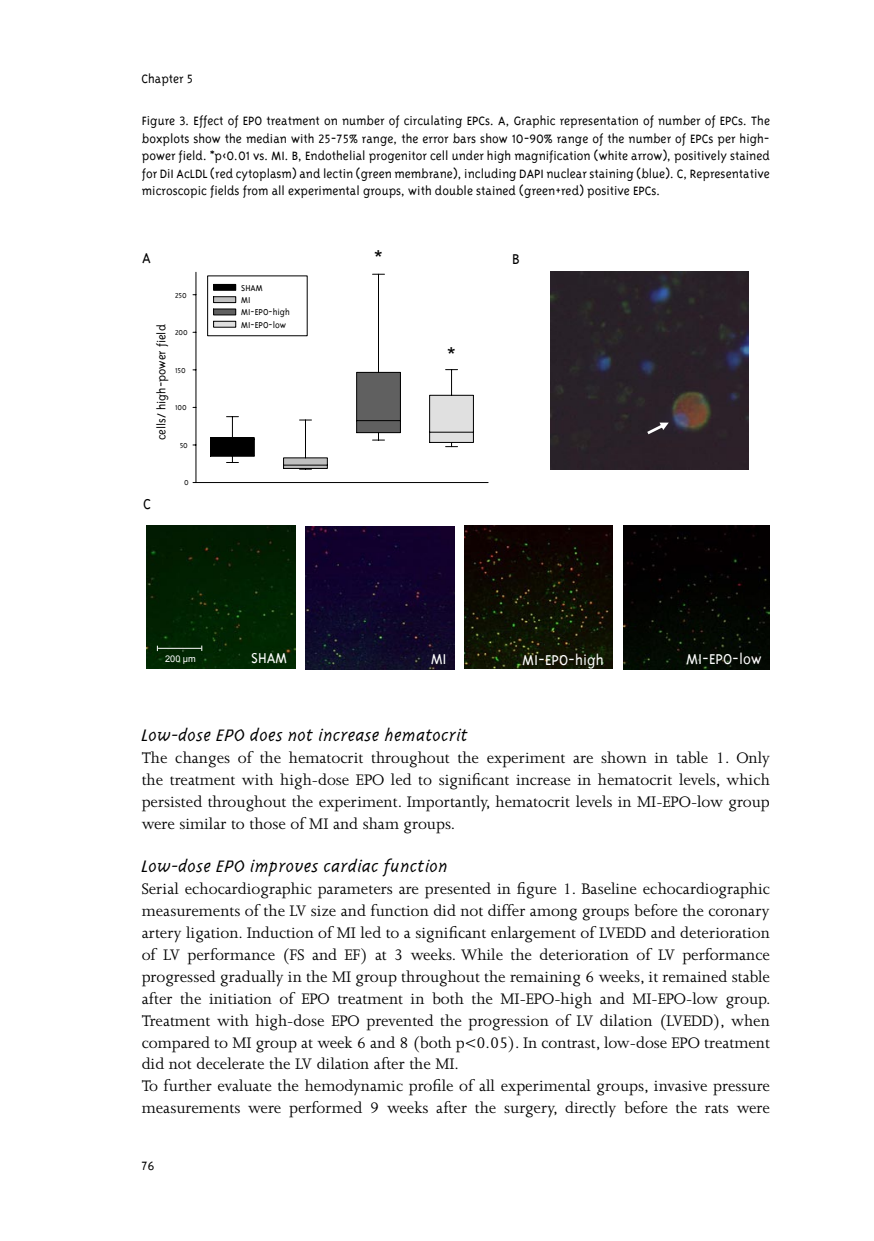
<style>
.page{position:relative;width:874px;height:1241px;background:#fff}
.page>*{position:absolute;margin:0;border:0;box-sizing:border-box;transform-origin:0 0}
.t1{font:22.05px "Arial";color:#000}
.t2{font:19.25px "Triplex Italic Light Lining";color:#000}
.t3{font:17.5px/21.9px "Joanna";color:#000;text-align:justify}
.t4{font:16.45px "Triplex Light Lining";color:#fff}
.t5{font:16.45px "Triplex Light Lining";color:#000}
.t6{font:14px/17.5px "Triplex Light Lining";color:#000;text-align:justify}
.t7{font:13.12px "Triplex Light Lining";color:#000}
.t8{font:9.97px/12.2px "Triplex Light Lining";color:#000}
.t9{font:9.28px "Arial";color:#fff}
.t10{font:8.22px "Triplex Light Lining";color:#000}
</style>
<div class="page">
<img style="left:550px;top:272px;width:198px;height:197px">
<hr style="left:196px;top:482px;width:292px;height:1px;background:#000">
<hr style="left:195px;top:272px;width:1px;height:210px;background:#000">
<svg style="left:210px;top:447px;width:45px;height:16px"></svg>
<svg style="left:283px;top:447px;width:44px;height:22px"></svg>
<svg style="left:207px;top:275px;width:266px;height:172px"></svg>
<div style="left:213px;top:284px;width:22px;height:6px;background:#000"></div>
<div style="left:213px;top:297px;width:22px;height:5px;background:#c0c0c0"></div>
<div style="left:213px;top:296px;width:23px;height:7px;border:1px solid #000"></div>
<div style="left:213px;top:309px;width:22px;height:6px;background:#606060"></div>
<div style="left:213px;top:309px;width:23px;height:6px;border:1px solid #000"></div>
<div style="left:213px;top:321px;width:22px;height:6px;background:#e0e0e0"></div>
<div style="left:213px;top:321px;width:23px;height:6px;border:1px solid #000"></div>
<img style="left:146px;top:525px;width:150px;height:143px">
<img style="left:305px;top:526px;width:149px;height:143px">
<img style="left:464px;top:525px;width:148px;height:143px">
<img style="left:623px;top:525px;width:145px;height:144px">
<svg style="left:647px;top:422px;width:21px;height:12px"></svg>
<hr style="left:158px;top:647px;width:43px;height:1px;background:#fff">
<p class="t6" style="left:141px;top:70px;width:53px">Chapter 5</p>
<p class="t6" style="left:142px;top:112px;width:629px">Figure 3. Effect of EPO treatment on number of circulating EPCs. A, Graphic representation of number of EPCs. The boxplots show the median with 25-75% range, the error bars show 10-90% range of the number of EPCs per high&shy;power field. *p&lt;0.01 vs. MI. B, Endothelial progenitor cell under high magnification (white arrow), positively stained for DiI AcLDL (red cytoplasm) and lectin (green membrane), including DAPI nuclear staining (blue). C, Representative microscopic fields from all experimental groups, with double stained (green+red) positive EPCs.</p>
<p class="t5" style="left:142px;top:249px;width:10px">A</p>
<p class="t10" style="left:175px;top:290px;width:13px">250</p>
<p class="t8" style="left:241px;top:281px;width:50px">SHAM<br>MI<br>MI-EPO-high<br>MI-EPO-low</p>
<p class="t7" style="left:154px;top:440px;width:118px;rotate:-90deg">cells/ high-power field</p>
<p class="t10" style="left:175px;top:328px;width:14px">200</p>
<p class="t10" style="left:175px;top:365px;width:12px">150</p>
<p class="t10" style="left:175px;top:403px;width:13px">100</p>
<p class="t10" style="left:180px;top:440px;width:10px">50</p>
<p class="t5" style="left:143px;top:494px;width:9px">C</p>
<p class="t10" style="left:184px;top:478px;width:6px">0</p>
<p class="t1" style="left:374px;top:244px;width:10px">*</p>
<p class="t1" style="left:447px;top:341px;width:10px">*</p>
<p class="t5" style="left:511px;top:250px;width:9px">B</p>
<p class="t9" style="left:165px;top:652px;width:32px">200 μm</p>
<p class="t4" style="left:251px;top:648px;width:37px">SHAM</p>
<p class="t4" style="left:431px;top:649px;width:17px">MI</p>
<p class="t4" style="left:522px;top:650px;width:83px">MI-EPO-high</p>
<p class="t4" style="left:686px;top:650px;width:76px">MI-EPO-low</p>
<p class="t2" style="left:142px;top:725px;width:328px">Low-dose EPO does not increase hematocrit</p>
<p class="t3" style="left:142px;top:746px;width:629px">The changes of the hematocrit throughout the experiment are shown in table 1. Only the treatment with high-dose EPO led to significant increase in hematocrit levels, which persisted throughout the experiment. Importantly, hematocrit levels in MI-EPO-low group were similar to those of MI and sham groups.</p>
<p class="t2" style="left:142px;top:857px;width:308px">Low-dose EPO improves cardiac function</p>
<p class="t3" style="left:142px;top:878px;width:630px;text-align:left">Serial echocardiographic parameters are presented in figure 1. Baseline echocardiographic measurements of the LV size and function did not differ among groups before the coronary artery ligation. Induction of MI led to a significant enlargement of LVEDD and deterioration of LV performance (FS and EF) at 3 weeks. While the deterioration of LV performance progressed gradually in the MI group throughout the remaining 6 weeks, it remained stable after the initiation of EPO treatment in both the MI-EPO-high and MI-EPO-low group.<br>Treatment with high-dose EPO prevented the progression of LV dilation (LVEDD), when compared to MI group at week 6 and 8 (both p&lt;0.05). In contrast, low-dose EPO treatment did not decelerate the LV dilation after the MI.<br>To further evaluate the hemodynamic profile of all experimental groups, invasive pressure measurements were performed 9 weeks after the surgery, directly before the rats were</p>
<p class="t6" style="left:141px;top:1156px;width:14px">76</p>
</div>
